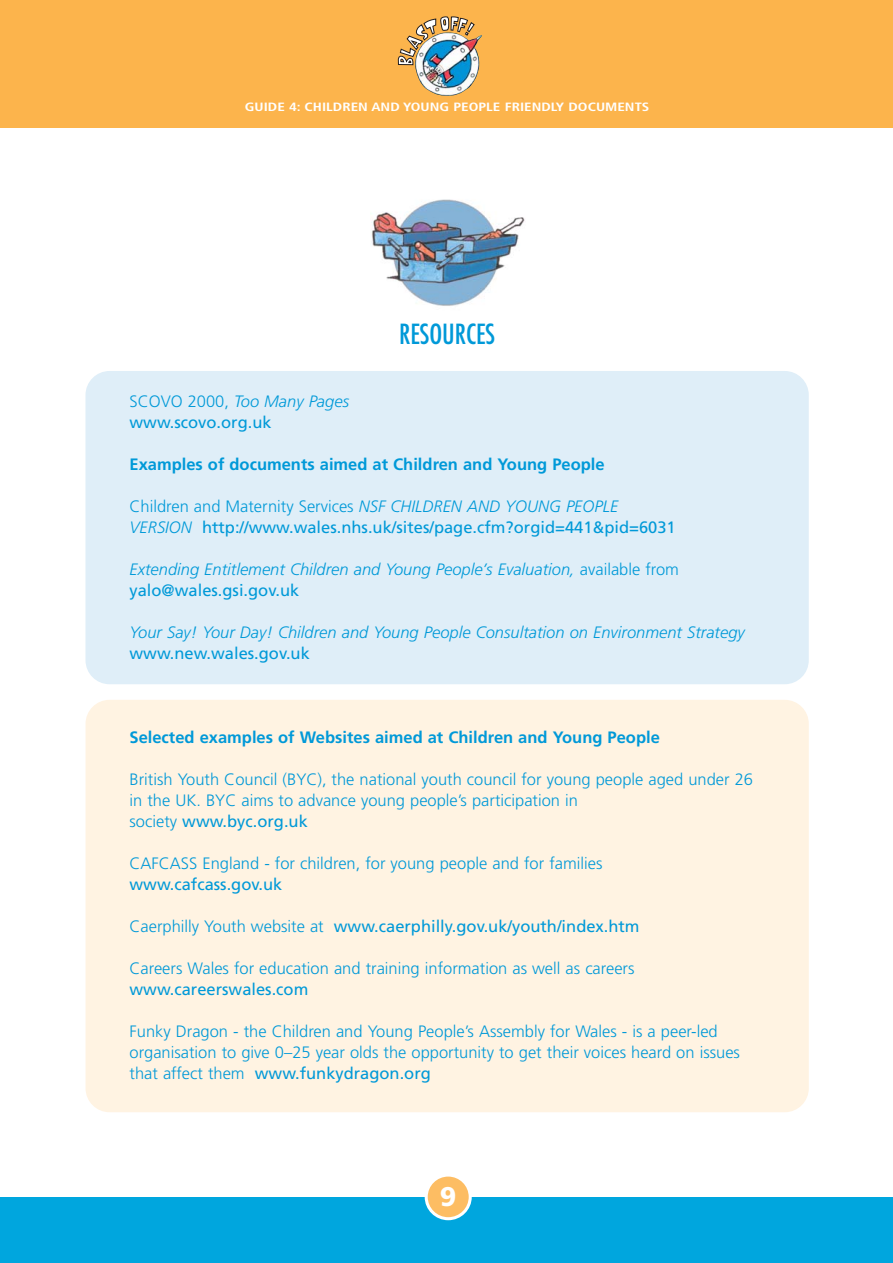
<style>
.page{position:relative;width:893px;height:1263px;background:#fff}
.page>*{position:absolute;margin:0;border:0;box-sizing:border-box;transform-origin:0 0}
.t1{font:condensed 27px "Futura";color:#0099d8}
.t2{font:900 27px "Frutiger";color:#fff}
.t3{font:300 16.5px/21px "Frutiger";color:#0099d8}
.t4{font:16.5px/21px "Frutiger";color:#0099d8}
.t5{font:italic 300 16.5px/21px "Frutiger";color:#0099d8}
.t6{font:700 16.5px "Frutiger";color:#0099d8}
.t7{font:700 condensed 12px "Frutiger";color:#fff;scale:1.25 1}
.s1{font-weight:300}
.s2{font-weight:300;font-style:italic}
.s3{font-style:normal}
.s4{font-weight:400;font-style:normal}
.s5{font-weight:400}
</style>
<div class="page">
<div style="left:85px;top:371px;width:723px;height:313px;background:#dfeef8;border-radius:24px"></div>
<div style="left:85px;top:700px;width:723px;height:412px;background:#fff3e2;border-radius:24px"></div>
<div style="left:0;top:1198px;width:892px;height:65px;background:#00a6de"></div>
<div style="left:426px;top:1175px;width:44px;height:44px;background:#fdbd63;border-radius:50%"></div>
<div style="left:424px;top:1174px;width:47px;height:46px;border:3px solid #fff;border-radius:50%"></div>
<img style="left:371px;top:199px;width:154px;height:107px">
<div style="left:0;top:0;width:892px;height:128px;background:#fcb44c"></div>
<img style="left:415px;top:35px;width:67px;height:61px">
<img style="left:397px;top:16px;width:78px;height:50px">
<p class="t7" style="left:245px;top:102px;width:325px">GUIDE 4: CHILDREN AND YOUNG PEOPLE FRIENDLY DOCUMENTS</p>
<h1 class="t1" style="left:399px;top:322px;width:97px">RESOURCES</h1>
<p class="t4" style="left:129px;top:392px;width:221px"><span class="s1">SCOVO 2000,</span> <span class="s2">Too Many Pages </span>www.scovo.org.uk</p>
<p class="t6" style="left:129px;top:458px;width:476px">Examples of documents aimed at Children and Young People</p>
<p class="t4" style="left:129px;top:497px;width:547px"><span class="s1">Children and Maternity Services</span> <span class="s2">NSF CHILDREN AND YOUNG PEOPLE<br>VERSION</span> http://www.wales.nhs.uk/sites/page.cfm?orgid=441&amp;pid=6031</p>
<p class="t5" style="left:129px;top:560px;width:551px">Extending Entitlement Children and Young People’s Evaluation, <span class="s3">available from </span><span class="s4">yalo@wales.gsi.gov.uk</span></p>
<p class="t5" style="left:129px;top:623px;width:616px">Your Say! Your Day! Children and Young People Consultation on Environment Strategy</p>
<p class="t4" style="left:129px;top:644px;width:182px">www.new.wales.gov.uk</p>
<p class="t6" style="left:129px;top:731px;width:532px">Selected examples of Websites aimed at Children and Young People</p>
<p class="t3" style="left:129px;top:770px;width:625px">British Youth Council (BYC), the national youth council for young people aged under 26 in the UK. BYC aims to advance young people’s participation in<br>society <span class="s5">www.byc.org.uk</span></p>
<p class="t3" style="left:129px;top:854px;width:474px">CAFCASS England - for children, for young people and for families</p>
<p class="t4" style="left:129px;top:875px;width:154px">www.cafcass.gov.uk</p>
<p class="t4" style="left:129px;top:917px;width:511px"><span class="s1">Caerphilly Youth website at</span> www.caerphilly.gov.uk/youth/index.htm</p>
<p class="t3" style="left:129px;top:959px;width:506px">Careers Wales for education and training information as well as careers</p>
<p class="t4" style="left:129px;top:980px;width:180px">www.careerswales.com</p>
<p class="t3" style="left:129px;top:1022px;width:612px">Funky Dragon - the Children and Young People’s Assembly for Wales - is a peer-led organisation to give 0–25 year olds the opportunity to get their voices heard on issues that affect them <span class="s5">www.funkydragon.org</span></p>
<h1 class="t2" style="left:440px;top:1186px;width:18px">9</h1>
</div>
